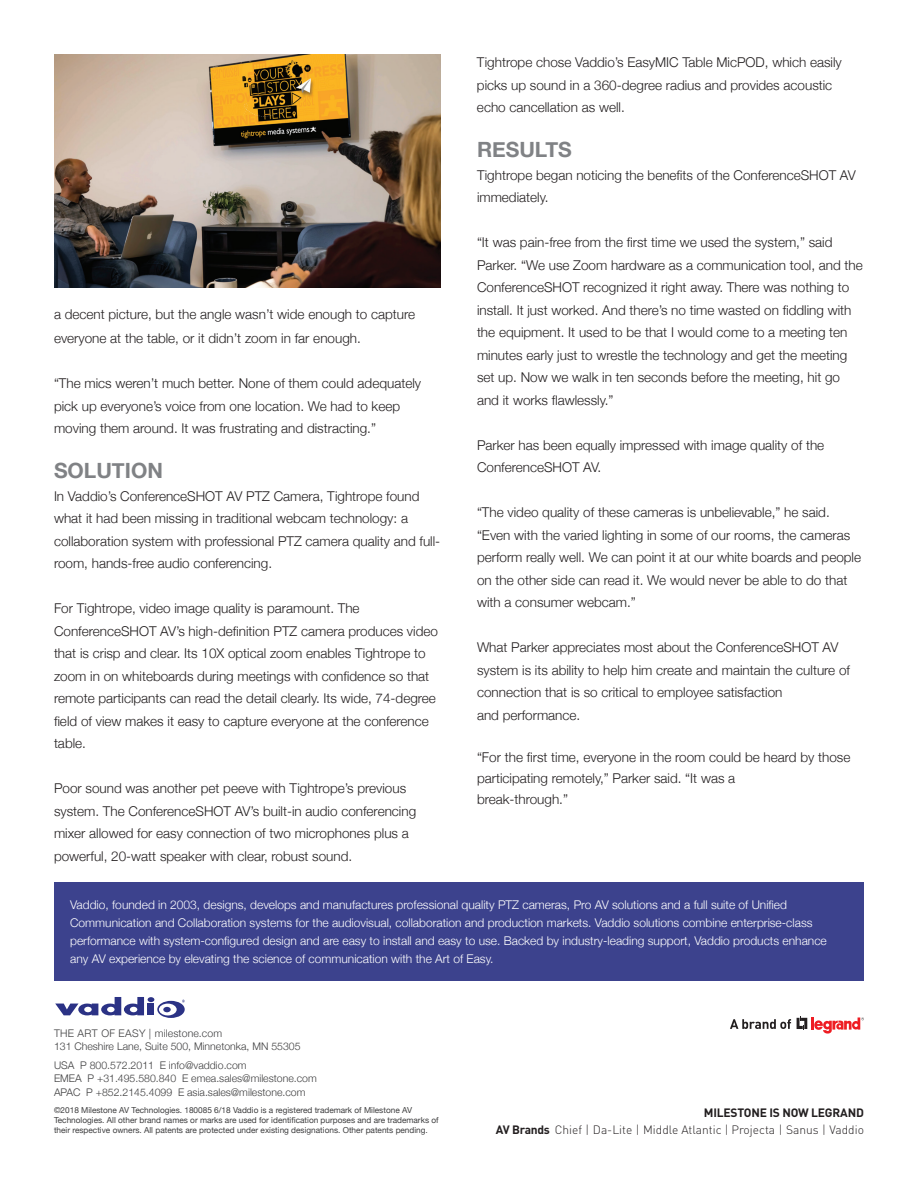
<style>
.page{position:relative;width:918px;height:1188px;background:#fff}
.page>*{position:absolute;margin:0;border:0;box-sizing:border-box;transform-origin:0 0}
.t1{font:700 21px "Helvetica Neue";color:#808285}
.t2{font:300 13.5px/22.5px "Helvetica Neue";color:#231f20}
.t3{font:300 12px/18px "Helvetica Neue";color:#fff}
.t4{font:300 12px "DIN Pro";color:#231f20}
.t5{font:700 12px "DIN Pro";letter-spacing:-.015em;color:#231f20}
.t6{font:300 10.5px/13.5px "Helvetica Neue";color:#3e3e3f}
.t7{font:8.25px/9.9px "Helvetica Neue";color:#3e3e3f}
.s1{font-weight:700}
</style>
<div class="page">
<svg style="left:55px;top:997px;width:130px;height:21px"></svg>
<svg style="left:797px;top:1017px;width:67px;height:17px"></svg>
<svg style="left:730px;top:1019px;width:61px;height:10px"></svg>
<img style="left:54px;top:54px;width:387px;height:234px">
<div style="left:54px;top:882px;width:810px;height:98px;background:#3c428d"></div>
<p class="t2" style="left:54px;top:301px;width:363px;line-height:24px">a decent picture, but the angle wasn’t wide enough to capture everyone at the table, or it didn’t zoom in far enough.</p>
<p class="t2" style="left:54px;top:371px;width:369px">“The mics weren’t much better. None of them could adequately pick up everyone’s voice from one location. We had to keep moving them around. It was frustrating and distracting.”</p>
<h1 class="t1" style="left:54px;top:454px;width:110px">SOLUTION</h1>
<p class="t2" style="left:54px;top:484px;width:388px">In Vaddio’s ConferenceSHOT AV PTZ Camera, Tightrope found what it had been missing in traditional webcam technology: a collaboration system with professional PTZ camera quality and full&shy;room, hands-free audio conferencing.</p>
<p class="t2" style="left:54px;top:596px;width:385px">For Tightrope, video image quality is paramount. The ConferenceSHOT AV’s high-definition PTZ camera produces video that is crisp and clear. Its 10X optical zoom enables Tightrope to zoom in on whiteboards during meetings with confidence so that remote participants can read the detail clearly. Its wide, 74-degree field of view makes it easy to capture everyone at the conference table.</p>
<p class="t2" style="left:54px;top:776px;width:364px">Poor sound was another pet peeve with Tightrope’s previous system. The ConferenceSHOT AV’s built-in audio conferencing mixer allowed for easy connection of two microphones plus a powerful, 20-watt speaker with clear, robust sound.</p>
<p class="t2" style="left:477px;top:50px;width:366px">Tightrope chose Vaddio’s EasyMIC Table MicPOD, which easily picks up sound in a 360-degree radius and provides acoustic echo cancellation as well.</p>
<h1 class="t1" style="left:477px;top:133px;width:96px">RESULTS</h1>
<p class="t2" style="left:477px;top:163px;width:380px">Tightrope began noticing the benefits of the ConferenceSHOT AV immediately.</p>
<p class="t2" style="left:477px;top:230px;width:387px">“It was pain-free from the first time we used the system,” said Parker. “We use Zoom hardware as a communication tool, and the ConferenceSHOT recognized it right away. There was nothing to install. It just worked. And there’s no time wasted on fiddling with the equipment. It used to be that I would come to a meeting ten minutes early just to wrestle the technology and get the meeting set up. Now we walk in ten seconds before the meeting, hit go and it works flawlessly.”</p>
<p class="t2" style="left:477px;top:433px;width:349px">Parker has been equally impressed with image quality of the<br>ConferenceSHOT AV.</p>
<p class="t2" style="left:477px;top:500px;width:386px">“The video quality of these cameras is unbelievable,” he said. “Even with the varied lighting in some of our rooms, the cameras perform really well. We can point it at our white boards and people on the other side can read it. We would never be able to do that with a consumer webcam.”</p>
<p class="t2" style="left:477px;top:635px;width:375px">What Parker appreciates most about the ConferenceSHOT AV system is its ability to help him create and maintain the culture of connection that is so critical to employee satisfaction<br>and performance.</p>
<p class="t2" style="left:477px;top:745px;width:375px;line-height:21px">“For the first time, everyone in the room could be heard by those participating remotely,” Parker said. “It was a<br>break-through.”</p>
<p class="t3" style="left:70px;top:894px;width:758px">Vaddio, founded in 2003, designs, develops and manufactures professional quality PTZ cameras, Pro AV solutions and a full suite of Unified Communication and Collaboration systems for the audiovisual, collaboration and production markets. Vaddio solutions combine enterprise-class performance with system-configured design and are easy to install and easy to use. Backed by industry-leading support, Vaddio products enhance any AV experience by elevating the science of communication with the Art of Easy.</p>
<p class="t6" style="left:54px;top:1025px;width:248px">THE ART OF EASY | milestone.com<br>131 Cheshire Lane, Suite 500, Minnetonka, MN 55305</p>
<p class="t6" style="left:54px;top:1058px;width:264px">USA P 800.572.2011 E info@vaddio.com<br>EMEA P +31.495.580.840 E emea.sales@milestone.com<br>APAC P +852.2145.4099 E asia.sales@milestone.com</p>
<p class="t7" style="left:54px;top:1106px;width:386px">©2018 Milestone AV Technologies. 180085 6/18 Vaddio is a registered trademark of Milestone AV<br>Technologies. All other brand names or marks are used for identification purposes and are trademarks of their respective owners. All patents are protected under existing designations. Other patents pending.</p>
<p class="t5" style="left:704px;top:1104px;width:162px">MILESTONE IS NOW LEGRAND</p>
<p class="t4" style="left:496px;top:1121px;width:370px"><span class="s1">AV Brands</span> Chief | Da-Lite | Middle Atlantic | Projecta | Sanus | Vaddio</p>
</div>
